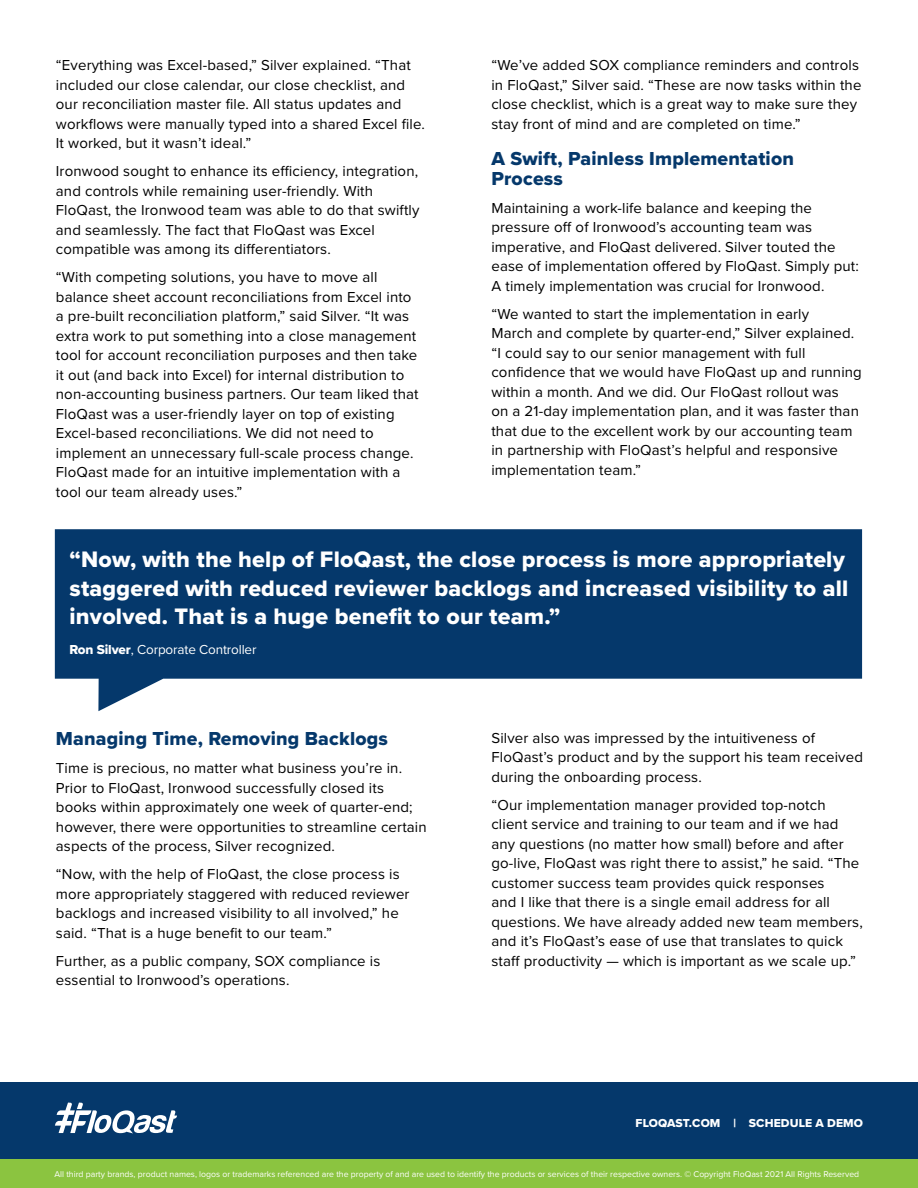
<style>
.page{position:relative;width:918px;height:1188px;background:#fff}
.page>*{position:absolute;margin:0;border:0;box-sizing:border-box;transform-origin:0 0}
.Quote_style{font:23.25px/28.5px "Proxima Nova Extrabld";letter-spacing:.01em;color:#fff}
.Paragraph_title{font:19.5px/19.5px "Proxima Nova Extrabld";letter-spacing:.01em;color:#05386b}
.Body_Text{font:15px/19.5px "Proxima Nova";letter-spacing:.01em;color:#000}
.Quote_style-2{font:13.5px "Proxima Nova";letter-spacing:-.01em;color:#fff}
.Body_Text-2{font:12px "Proxima Nova Extrabld";letter-spacing:.01em;color:#fff}
.t1{font:8.7px "Proxima Nova";color:#fff}
.s1{font-family:"Proxima Nova Extrabld"}
</style>
<div class="page">
<div style="left:0;top:1159px;width:918px;height:29px;background:#8bc440"></div>
<div style="left:0;top:1082px;width:918px;height:77px;background:#05386b"></div>
<svg style="left:55px;top:1103px;width:122px;height:30px"></svg>
<svg style="left:55px;top:529px;width:807px;height:182px;fill:#05386b"></svg>
<p class="Body_Text" style="left:56px;top:55px;width:371px">“Everything was Excel-based,” Silver explained. “That included our close calendar, our close checklist, and our reconciliation master file. All status updates and workflows were manually typed into a shared Excel file.<br>It worked, but it wasn’t ideal.”</p>
<p class="Body_Text" style="left:56px;top:161px;width:365px">Ironwood sought to enhance its efficiency, integration, and controls while remaining user-friendly. With FloQast, the Ironwood team was able to do that swiftly and seamlessly. The fact that FloQast was Excel compatible was among its differentiators.</p>
<p class="Body_Text" style="left:56px;top:267px;width:364px">“With competing solutions, you have to move all balance sheet account reconciliations from Excel into a pre-built reconciliation platform,” said Silver. “It was extra work to put something into a close management tool for account reconciliation purposes and then take it out (and back into Excel) for internal distribution to non-accounting business partners. Our team liked that FloQast was a user-friendly layer on top of existing Excel-based reconciliations. We did not need to implement an unnecessary full-scale process change.<br>FloQast made for an intuitive implementation with a tool our team already uses.”</p>
<p class="Body_Text" style="left:491px;top:55px;width:372px">“We’ve added SOX compliance reminders and controls in FloQast,” Silver said. “These are now tasks within the close checklist, which is a great way to make sure they stay front of mind and are completed on time.”</p>
<p class="Paragraph_title" style="left:491px;top:149px;width:304px">A Swift, Painless Implementation<br>Process</p>
<p class="Body_Text" style="left:491px;top:197px;width:369px">Maintaining a work-life balance and keeping the pressure off of Ironwood’s accounting team was imperative, and FloQast delivered. Silver touted the ease of implementation offered by FloQast. Simply put:<br>A timely implementation was crucial for Ironwood.</p>
<p class="Body_Text" style="left:491px;top:303px;width:372px">“We wanted to start the implementation in early<br>March and complete by quarter-end,” Silver explained. “I could say to our senior management with full confidence that we would have FloQast up and running within a month. And we did. Our FloQast rollout was<br>on a 21-day implementation plan, and it was faster than that due to the excellent work by our accounting team in partnership with FloQast’s helpful and responsive implementation team.”</p>
<p class="Quote_style" style="left:70px;top:545px;width:780px">“Now, with the help of FloQast, the close process is more appropriately staggered with reduced reviewer backlogs and increased visibility to all involved. That is a huge benefit to our team.”</p>
<p class="Quote_style-2" style="left:70px;top:639px;width:189px"><span class="s1">Ron Silver</span>, Corporate Controller</p>
<p class="Paragraph_title" style="left:56px;top:729px;width:334px">Managing Time, Removing Backlogs</p>
<p class="Body_Text" style="left:56px;top:758px;width:372px">Time is precious, no matter what business you’re in.<br>Prior to FloQast, Ironwood successfully closed its books within approximately one week of quarter-end; however, there were opportunities to streamline certain aspects of the process, Silver recognized.</p>
<p class="Body_Text" style="left:56px;top:864px;width:355px">“Now, with the help of FloQast, the close process is more appropriately staggered with reduced reviewer backlogs and increased visibility to all involved,” he said. “That is a huge benefit to our team.”</p>
<p class="Body_Text" style="left:56px;top:950px;width:326px">Further, as a public company, SOX compliance is essential to Ironwood’s operations.</p>
<p class="Body_Text" style="left:491px;top:727px;width:373px">Silver also was impressed by the intuitiveness of<br>FloQast’s product and by the support his team received during the onboarding process.</p>
<p class="Body_Text" style="left:491px;top:794px;width:373px">“Our implementation manager provided top-notch client service and training to our team and if we had any questions (no matter how small) before and after go-live, FloQast was right there to assist,” he said. “The customer success team provides quick responses<br>and I like that there is a single email address for all questions. We have already added new team members, and it’s FloQast’s ease of use that translates to quick staff productivity — which is important as we scale up.”</p>
<p class="Body_Text-2" style="left:636px;top:1114px;width:229px">FLOQAST.COM | SCHEDULE A DEMO</p>
<p class="t1" style="left:55px;top:1168px;width:806px">All third party brands, product names, logos or trademarks referenced are the property of and are used to identify the products or services of their respective owners. © Copyright FloQast 2021 All Rights Reserved</p>
</div>
